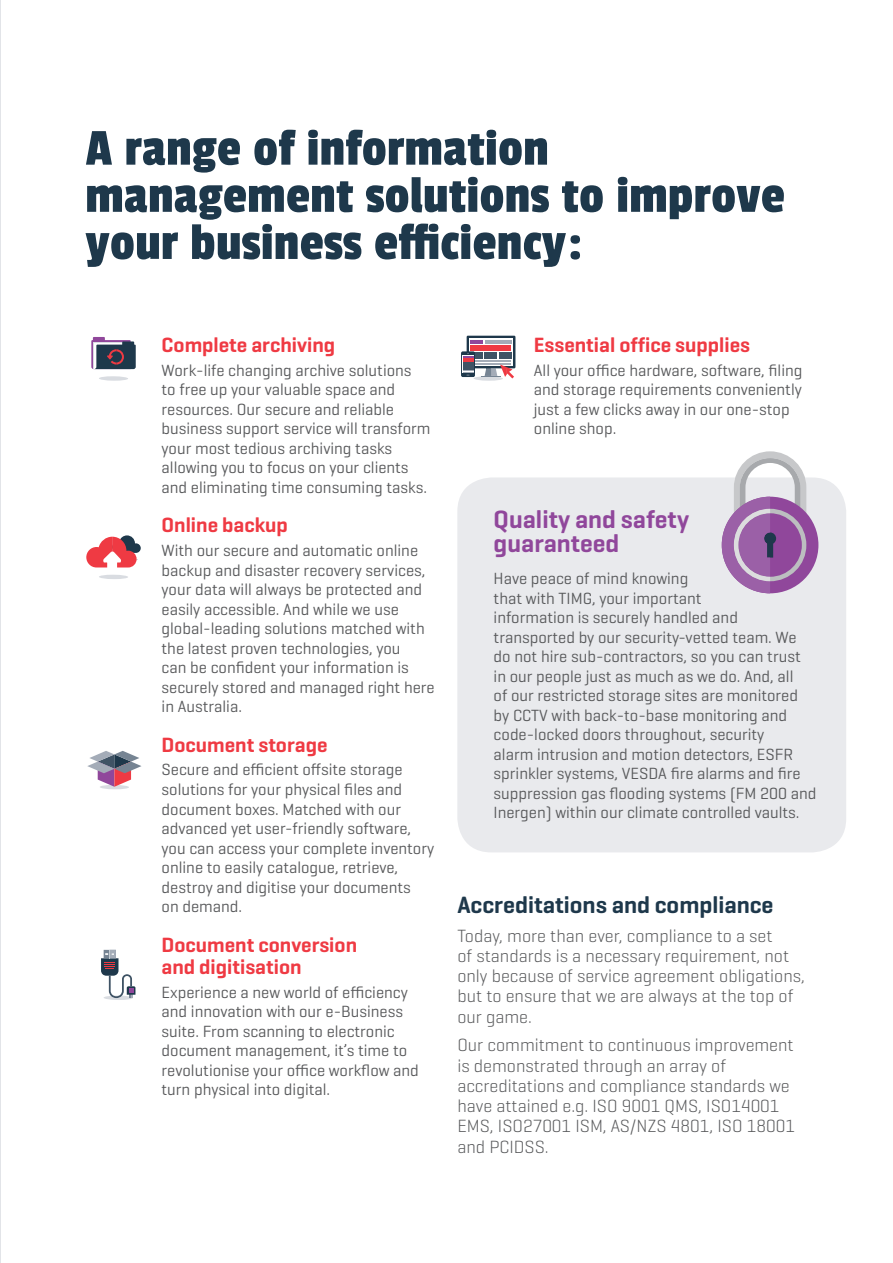
<style>
.page{position:relative;width:893px;height:1263px;background:#fff}
.page>*{position:absolute;margin:0;border:0;box-sizing:border-box;transform-origin:0 0}
.t1{font:54px/47.1px "Passion One";letter-spacing:.01em;color:#1e384b}
.t2{font:600 25.5px/24px "Geogrotesque";color:#90479b}
.t3{font:600 24px "Geogrotesque";color:#1e384b}
.t4{font:600 21px/22.5px "Geogrotesque";color:#ef3a43}
.t5{font:300 18px/20.2px "Geogrotesque";color:#58595b}
.t6{font:16.5px/19.5px "Geogrotesque";color:#58595b}
</style>
<div class="page">
<div style="left:457px;top:477px;width:389px;height:375px;background:#e9eaed;border-radius:34px"></div>
<div style="left:722px;top:497px;width:96px;height:96px;background:#90479b;border-radius:50%"></div>
<svg style="left:722px;top:451px;width:84px;height:142px"></svg>
<hr style="left:0;top:0;width:1px;height:1263px;background:#e2e4e8">
<svg style="left:99px;top:376px;width:29px;height:5px"></svg>
<svg style="left:91px;top:337px;width:45px;height:32px"></svg>
<svg style="left:101px;top:950px;width:34px;height:50px"></svg>
<svg style="left:99px;top:575px;width:29px;height:4px"></svg>
<svg style="left:86px;top:535px;width:55px;height:32px"></svg>
<div style="left:461px;top:351px;width:14px;height:26px;background:#1e384b;border-radius:2px"></div>
<div style="left:462px;top:355px;width:12px;height:18px;background:#fff"></div>
<svg style="left:463px;top:336px;width:52px;height:45px"></svg>
<svg style="left:87px;top:751px;width:54px;height:38px"></svg>
<h1 class="t1" style="left:86px;top:124px;width:701px">A range of information management solutions to improve your business efficiency:</h1>
<p class="t4" style="left:162px;top:333px;width:175px">Complete archiving</p>
<p class="t6" style="left:162px;top:360px;width:270px">Work-life changing archive solutions<br>to free up your valuable space and resources. Our secure and reliable business support service will transform your most tedious archiving tasks allowing you to focus on your clients and eliminating time consuming tasks.</p>
<p class="t4" style="left:162px;top:514px;width:128px">Online backup</p>
<p class="t6" style="left:162px;top:540px;width:275px">With our secure and automatic online backup and disaster recovery services, your data will always be protected and easily accessible. And while we use global-leading solutions matched with the latest proven technologies, you<br>can be confident your information is securely stored and managed right here in Australia.</p>
<p class="t4" style="left:162px;top:733px;width:167px">Document storage</p>
<p class="t6" style="left:162px;top:760px;width:274px">Secure and efficient offsite storage solutions for your physical files and document boxes. Matched with our advanced yet user-friendly software, you can access your complete inventory online to easily catalogue, retrieve, destroy and digitise your documents<br>on demand.</p>
<p class="t4" style="left:162px;top:933px;width:197px">Document conversion and digitisation</p>
<p class="t6" style="left:162px;top:982px;width:259px">Experience a new world of efficiency and innovation with our e-Business suite. From scanning to electronic document management, it’s time to revolutionise your office workflow and turn physical into digital.</p>
<p class="t4" style="left:534px;top:333px;width:218px">Essential office supplies</p>
<p class="t6" style="left:534px;top:360px;width:270px">All your office hardware, software, filing and storage requirements conveniently just a few clicks away in our one-stop online shop.</p>
<h2 class="t2" style="left:494px;top:507px;width:197px">Quality and safety guaranteed</h2>
<p class="t6" style="left:494px;top:568px;width:324px">Have peace of mind knowing<br>that with TIMG, your important<br>information is securely handled and transported by our security-vetted team. We do not hire sub-contractors, so you can trust in our people just as much as we do. And, all<br>of our restricted storage sites are monitored by CCTV with back-to-base monitoring and code-locked doors throughout, security<br>alarm intrusion and motion detectors, ESFR sprinkler systems, VESDA fire alarms and fire suppression gas flooding systems (FM 200 and Inergen) within our climate controlled vaults.</p>
<h3 class="t3" style="left:457px;top:890px;width:318px">Accreditations and compliance</h3>
<p class="t5" style="left:457px;top:925px;width:349px">Today, more than ever, compliance to a set<br>of standards is a necessary requirement, not only because of service agreement obligations, but to ensure that we are always at the top of our game.</p>
<p class="t5" style="left:457px;top:1034px;width:339px">Our commitment to continuous improvement is demonstrated through an array of accreditations and compliance standards we have attained e.g. ISO 9001 QMS, ISO14001<br>EMS, ISO27001 ISM, AS/NZS 4801, ISO 18001 and PCIDSS.</p>
</div>
